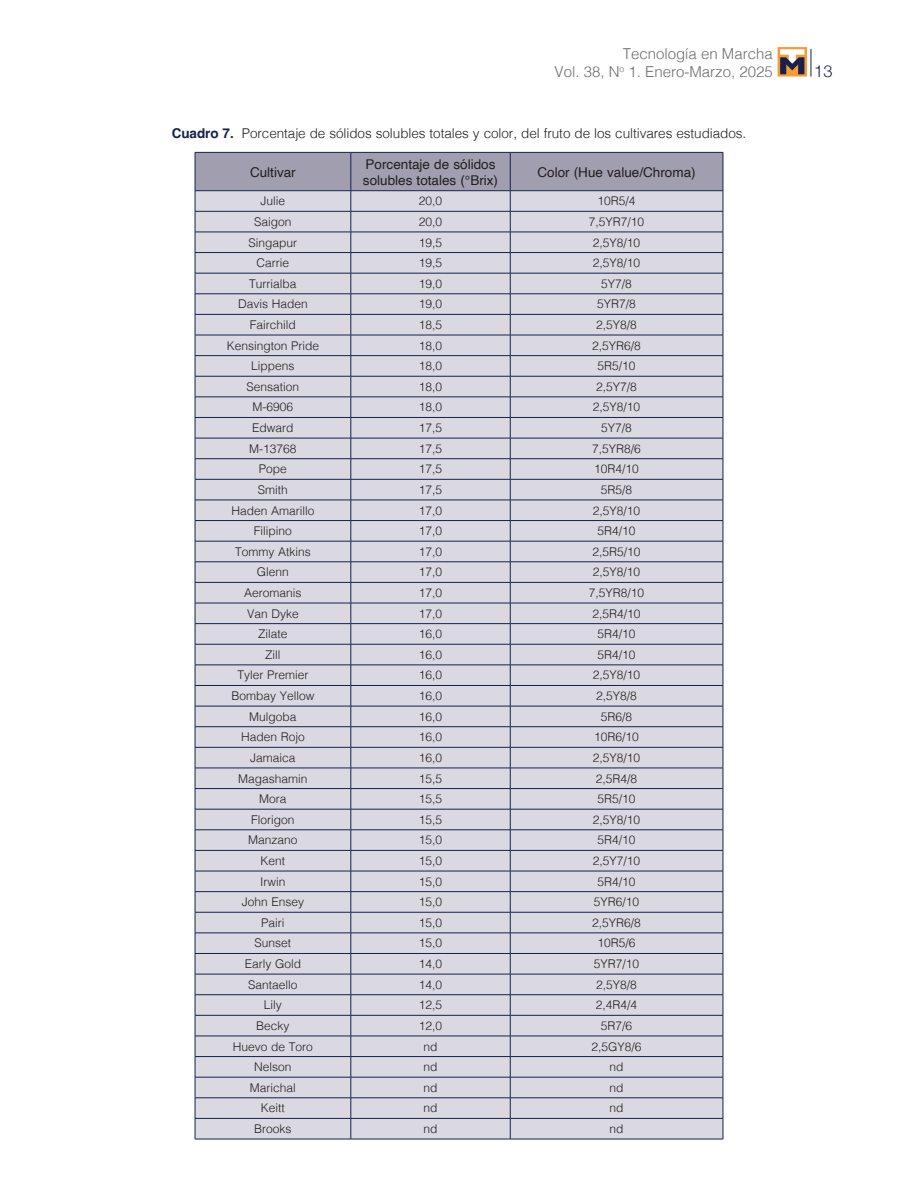
<style>
.page{position:relative;width:918px;height:1188px;background:#fff}
.page>*{position:absolute;margin:0;border:0;box-sizing:border-box;transform-origin:0 0}
.t1{font:300 16.5px "Helvetica Neue";color:#17214b}
.t2{font:300 15px/18px "Helvetica";color:#6c6d70;text-align:right}
.t3{font:300 13.5px "Helvetica";letter-spacing:-.005em;color:#231f20}
.t4{font:13.5px/16.2px "Helvetica";color:#231f20}
.t5{font:300 12px "Helvetica";color:#231f20}
.s1{font-weight:700;color:#17214b}
</style>
<div class="page">
<svg style="left:811px;top:49px;width:1px;height:28px"></svg>
<svg style="left:778px;top:47px;width:29px;height:30px"></svg>
<svg style="left:780px;top:49px;width:24px;height:25px"></svg>
<svg style="left:195px;top:152px;width:529px;height:987px;background:#cdcbd6"></svg>
<hr style="left:195px;top:1139px;width:156px;height:1px;background:#17214b">
<hr style="left:351px;top:1139px;width:159px;height:1px;background:#17214b">
<hr style="left:510px;top:1139px;width:213px;height:1px;background:#17214b">
<p class="t2" style="left:555px;top:43px;width:220px">Tecnología en Marcha<br>Vol. 38, N<sup>o</sup> 1. Enero-Marzo, 2025</p>
<p class="t3" style="left:172px;top:121px;width:576px"><span class="s1">Cuadro 7.</span> Porcentaje de sólidos solubles totales y color, del fruto de los cultivares estudiados.</p>
<p class="t4" style="left:250px;top:164px;width:47px">Cultivar</p>
<p class="t4" style="left:363px;top:156px;width:137px">Porcentaje de sólidos solubles totales (°Brix)</p>
<p class="t4" style="left:537px;top:164px;width:160px">Color (Hue value/Chroma)</p>
<p class="t5" style="left:261px;top:191px;width:26px">Julie</p>
<p class="t5" style="left:419px;top:191px;width:25px">20,0</p>
<p class="t5" style="left:598px;top:191px;width:40px">10R5/4</p>
<p class="t5" style="left:254px;top:211px;width:39px">Saigon</p>
<p class="t5" style="left:419px;top:211px;width:25px">20,0</p>
<p class="t5" style="left:589px;top:211px;width:57px">7,5YR7/10</p>
<p class="t5" style="left:249px;top:232px;width:50px">Singapur</p>
<p class="t5" style="left:419px;top:232px;width:25px">19,5</p>
<p class="t5" style="left:593px;top:232px;width:49px">2,5Y8/10</p>
<p class="t5" style="left:257px;top:253px;width:34px">Carrie</p>
<p class="t5" style="left:419px;top:253px;width:25px">19,5</p>
<p class="t5" style="left:593px;top:253px;width:49px">2,5Y8/10</p>
<p class="t5" style="left:249px;top:273px;width:49px">Turrialba</p>
<p class="t5" style="left:419px;top:273px;width:25px">19,0</p>
<p class="t5" style="left:601px;top:273px;width:32px">5Y7/8</p>
<p class="t5" style="left:238px;top:294px;width:71px">Davis Haden</p>
<p class="t5" style="left:419px;top:294px;width:25px">19,0</p>
<p class="t5" style="left:597px;top:294px;width:40px">5YR7/8</p>
<p class="t5" style="left:250px;top:315px;width:48px">Fairchild</p>
<p class="t5" style="left:419px;top:315px;width:25px">18,5</p>
<p class="t5" style="left:596px;top:315px;width:42px">2,5Y8/8</p>
<p class="t5" style="left:227px;top:335px;width:94px">Kensington Pride</p>
<p class="t5" style="left:419px;top:335px;width:25px">18,0</p>
<p class="t5" style="left:592px;top:335px;width:50px">2,5YR6/8</p>
<p class="t5" style="left:251px;top:356px;width:45px">Lippens</p>
<p class="t5" style="left:419px;top:356px;width:25px">18,0</p>
<p class="t5" style="left:598px;top:356px;width:40px">5R5/10</p>
<p class="t5" style="left:247px;top:376px;width:54px">Sensation</p>
<p class="t5" style="left:419px;top:376px;width:25px">18,0</p>
<p class="t5" style="left:596px;top:376px;width:42px">2,5Y7/8</p>
<p class="t5" style="left:253px;top:397px;width:42px">M-6906</p>
<p class="t5" style="left:419px;top:397px;width:25px">18,0</p>
<p class="t5" style="left:593px;top:397px;width:49px">2,5Y8/10</p>
<p class="t5" style="left:252px;top:418px;width:43px">Edward</p>
<p class="t5" style="left:419px;top:418px;width:25px">17,5</p>
<p class="t5" style="left:601px;top:418px;width:32px">5Y7/8</p>
<p class="t5" style="left:249px;top:438px;width:49px">M-13768</p>
<p class="t5" style="left:419px;top:438px;width:25px">17,5</p>
<p class="t5" style="left:592px;top:438px;width:50px">7,5YR8/6</p>
<p class="t5" style="left:259px;top:459px;width:30px">Pope</p>
<p class="t5" style="left:419px;top:459px;width:25px">17,5</p>
<p class="t5" style="left:594px;top:459px;width:46px">10R4/10</p>
<p class="t5" style="left:258px;top:479px;width:31px">Smith</p>
<p class="t5" style="left:419px;top:479px;width:25px">17,5</p>
<p class="t5" style="left:601px;top:479px;width:33px">5R5/8</p>
<p class="t5" style="left:231px;top:500px;width:85px">Haden Amarillo</p>
<p class="t5" style="left:419px;top:500px;width:25px">17,0</p>
<p class="t5" style="left:593px;top:500px;width:49px">2,5Y8/10</p>
<p class="t5" style="left:254px;top:521px;width:40px">Filipino</p>
<p class="t5" style="left:419px;top:521px;width:25px">17,0</p>
<p class="t5" style="left:598px;top:521px;width:40px">5R4/10</p>
<p class="t5" style="left:235px;top:541px;width:77px">Tommy Atkins</p>
<p class="t5" style="left:419px;top:541px;width:25px">17,0</p>
<p class="t5" style="left:593px;top:541px;width:50px">2,5R5/10</p>
<p class="t5" style="left:257px;top:562px;width:34px">Glenn</p>
<p class="t5" style="left:419px;top:562px;width:25px">17,0</p>
<p class="t5" style="left:593px;top:562px;width:49px">2,5Y8/10</p>
<p class="t5" style="left:244px;top:583px;width:59px">Aeromanis</p>
<p class="t5" style="left:419px;top:583px;width:25px">17,0</p>
<p class="t5" style="left:589px;top:583px;width:57px">7,5YR8/10</p>
<p class="t5" style="left:247px;top:603px;width:53px">Van Dyke</p>
<p class="t5" style="left:419px;top:603px;width:25px">17,0</p>
<p class="t5" style="left:593px;top:603px;width:50px">2,5R4/10</p>
<p class="t5" style="left:258px;top:624px;width:31px">Zilate</p>
<p class="t5" style="left:419px;top:624px;width:25px">16,0</p>
<p class="t5" style="left:598px;top:624px;width:40px">5R4/10</p>
<p class="t5" style="left:265px;top:644px;width:17px">Zill</p>
<p class="t5" style="left:419px;top:644px;width:25px">16,0</p>
<p class="t5" style="left:598px;top:644px;width:40px">5R4/10</p>
<p class="t5" style="left:237px;top:665px;width:73px">Tyler Premier</p>
<p class="t5" style="left:419px;top:665px;width:25px">16,0</p>
<p class="t5" style="left:593px;top:665px;width:49px">2,5Y8/10</p>
<p class="t5" style="left:231px;top:686px;width:85px">Bombay Yellow</p>
<p class="t5" style="left:419px;top:686px;width:25px">16,0</p>
<p class="t5" style="left:596px;top:686px;width:42px">2,5Y8/8</p>
<p class="t5" style="left:249px;top:706px;width:49px">Mulgoba</p>
<p class="t5" style="left:419px;top:706px;width:25px">16,0</p>
<p class="t5" style="left:601px;top:706px;width:33px">5R6/8</p>
<p class="t5" style="left:241px;top:727px;width:65px">Haden Rojo</p>
<p class="t5" style="left:419px;top:727px;width:25px">16,0</p>
<p class="t5" style="left:594px;top:727px;width:46px">10R6/10</p>
<p class="t5" style="left:250px;top:747px;width:47px">Jamaica</p>
<p class="t5" style="left:419px;top:747px;width:25px">16,0</p>
<p class="t5" style="left:593px;top:747px;width:49px">2,5Y8/10</p>
<p class="t5" style="left:238px;top:768px;width:71px">Magashamin</p>
<p class="t5" style="left:419px;top:768px;width:25px">15,5</p>
<p class="t5" style="left:596px;top:768px;width:43px">2,5R4/8</p>
<p class="t5" style="left:259px;top:789px;width:29px">Mora</p>
<p class="t5" style="left:419px;top:789px;width:25px">15,5</p>
<p class="t5" style="left:598px;top:789px;width:40px">5R5/10</p>
<p class="t5" style="left:251px;top:809px;width:45px">Florigon</p>
<p class="t5" style="left:419px;top:809px;width:25px">15,5</p>
<p class="t5" style="left:593px;top:809px;width:49px">2,5Y8/10</p>
<p class="t5" style="left:248px;top:830px;width:51px">Manzano</p>
<p class="t5" style="left:419px;top:830px;width:25px">15,0</p>
<p class="t5" style="left:598px;top:830px;width:40px">5R4/10</p>
<p class="t5" style="left:261px;top:851px;width:26px">Kent</p>
<p class="t5" style="left:419px;top:851px;width:25px">15,0</p>
<p class="t5" style="left:593px;top:851px;width:49px">2,5Y7/10</p>
<p class="t5" style="left:260px;top:871px;width:27px">Irwin</p>
<p class="t5" style="left:419px;top:871px;width:25px">15,0</p>
<p class="t5" style="left:598px;top:871px;width:40px">5R4/10</p>
<p class="t5" style="left:242px;top:892px;width:64px">John Ensey</p>
<p class="t5" style="left:419px;top:892px;width:25px">15,0</p>
<p class="t5" style="left:594px;top:892px;width:47px">5YR6/10</p>
<p class="t5" style="left:261px;top:912px;width:25px">Pairi</p>
<p class="t5" style="left:419px;top:912px;width:25px">15,0</p>
<p class="t5" style="left:592px;top:912px;width:50px">2,5YR6/8</p>
<p class="t5" style="left:255px;top:933px;width:38px">Sunset</p>
<p class="t5" style="left:419px;top:933px;width:25px">15,0</p>
<p class="t5" style="left:598px;top:933px;width:40px">10R5/6</p>
<p class="t5" style="left:245px;top:954px;width:58px">Early Gold</p>
<p class="t5" style="left:419px;top:954px;width:25px">14,0</p>
<p class="t5" style="left:594px;top:954px;width:47px">5YR7/10</p>
<p class="t5" style="left:248px;top:974px;width:51px">Santaello</p>
<p class="t5" style="left:419px;top:974px;width:25px">14,0</p>
<p class="t5" style="left:596px;top:974px;width:42px">2,5Y8/8</p>
<p class="t5" style="left:264px;top:995px;width:19px">Lily</p>
<p class="t5" style="left:419px;top:995px;width:25px">12,5</p>
<p class="t5" style="left:596px;top:995px;width:43px">2,4R4/4</p>
<p class="t5" style="left:256px;top:1015px;width:35px">Becky</p>
<p class="t5" style="left:419px;top:1015px;width:25px">12,0</p>
<p class="t5" style="left:601px;top:1015px;width:33px">5R7/6</p>
<p class="t5" style="left:233px;top:1036px;width:82px">Huevo de Toro</p>
<p class="t5" style="left:424px;top:1036px;width:16px">nd</p>
<p class="t5" style="left:592px;top:1036px;width:52px">2,5GY8/6</p>
<p class="t5" style="left:254px;top:1057px;width:39px">Nelson</p>
<p class="t5" style="left:424px;top:1057px;width:16px">nd</p>
<p class="t5" style="left:610px;top:1057px;width:16px">nd</p>
<p class="t5" style="left:250px;top:1077px;width:48px">Marichal</p>
<p class="t5" style="left:424px;top:1077px;width:16px">nd</p>
<p class="t5" style="left:610px;top:1077px;width:16px">nd</p>
<p class="t5" style="left:261px;top:1098px;width:26px">Keitt</p>
<p class="t5" style="left:424px;top:1098px;width:16px">nd</p>
<p class="t5" style="left:610px;top:1098px;width:16px">nd</p>
<p class="t5" style="left:254px;top:1119px;width:39px">Brooks</p>
<p class="t5" style="left:424px;top:1119px;width:16px">nd</p>
<p class="t5" style="left:610px;top:1119px;width:16px">nd</p>
<h1 class="t1" style="left:814px;top:57px;width:20px">13</h1>
</div>
